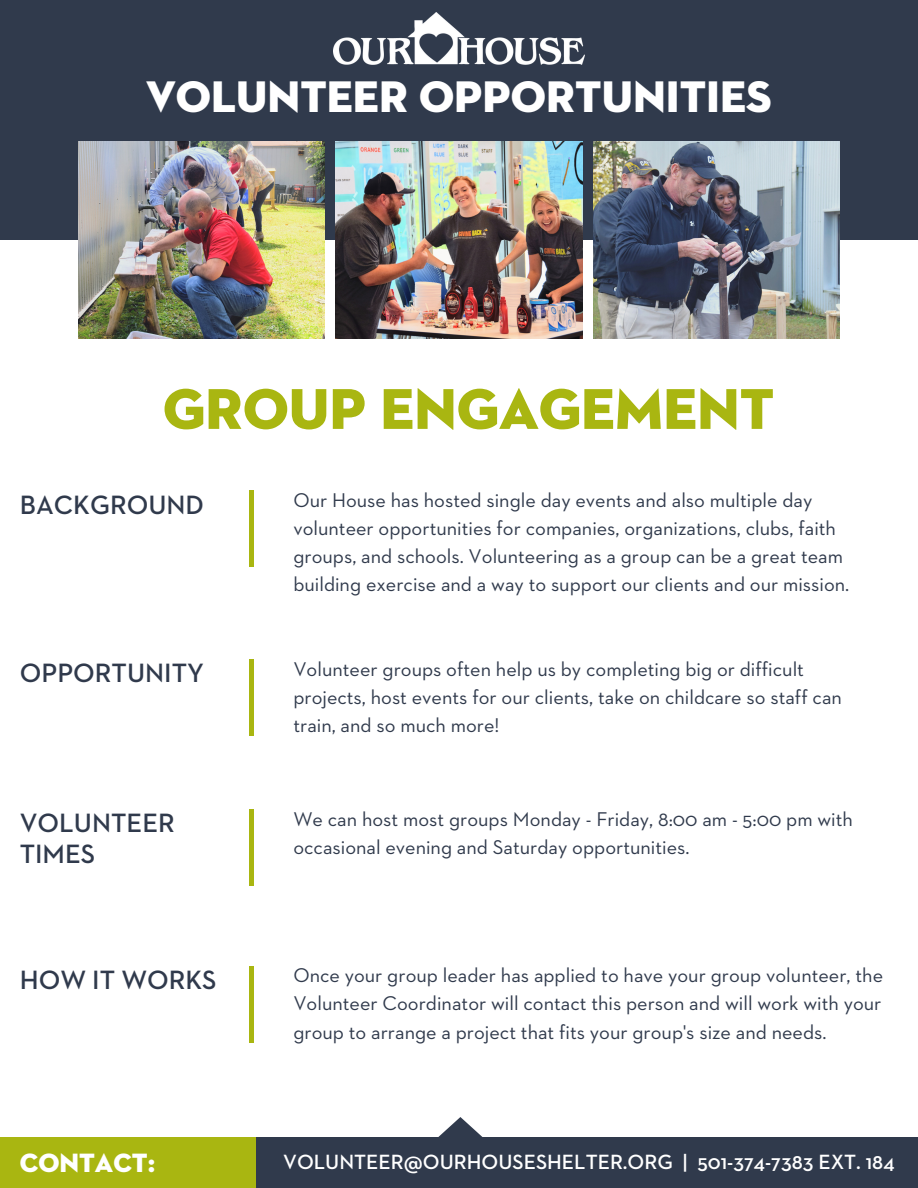
<style>
.page{position:relative;width:918px;height:1188px;background:#fff}
.page>*{position:absolute;margin:0;border:0;box-sizing:border-box;transform-origin:0 0}
.t1{font:58.5px "Neutraface 2 Display Titling";color:#a9b611}
.t2{font:45px "Neutraface 2 Display Titling";color:#fff}
.t3{font:600 27px/31px "Neutraface 2 Text";color:#303a4c}
.t4{font:27px "Neutraface 2 Display Titling";color:#fff}
.t5{font:600 21px "Neutraface 2 Text";color:#fff}
.t6{font:20.25px/28.2px "Neutraface 2 Text";color:#303a4c}
</style>
<div class="page">
<div style="left:249px;top:491px;width:5px;height:76px;background:#a9b611"></div>
<div style="left:249px;top:810px;width:5px;height:76px;background:#a9b611"></div>
<div style="left:0;top:0;width:918px;height:240px;background:#303a4c"></div>
<img style="left:78px;top:142px;width:247px;height:196px">
<img style="left:336px;top:142px;width:246px;height:196px">
<img style="left:594px;top:142px;width:246px;height:196px">
<img style="left:333px;top:12px;width:251px;height:53px">
<div style="left:249px;top:966px;width:5px;height:76px;background:#a9b611"></div>
<div style="left:249px;top:660px;width:5px;height:76px;background:#a9b611"></div>
<div style="left:0;top:1137px;width:256px;height:51px;background:#a9b611"></div>
<svg style="left:438px;top:1117px;width:45px;height:20px"></svg>
<div style="left:256px;top:1137px;width:662px;height:51px;background:#303a4c"></div>
<p class="t2" style="left:146px;top:77px;width:627px">VOLUNTEER OPPORTUNITIES</p>
<p class="t1" style="left:163px;top:383px;width:613px">GROUP ENGAGEMENT</p>
<p class="t3" style="left:20px;top:491px;width:186px">BACKGROUND</p>
<p class="t6" style="left:293px;top:487px;width:557px">Our House has hosted single day events and also multiple day volunteer opportunities for companies, organizations, clubs, faith groups, and schools. Volunteering as a group can be a great team building exercise and a way to support our clients and our mission.</p>
<p class="t3" style="left:20px;top:659px;width:186px">OPPORTUNITY</p>
<p class="t6" style="left:293px;top:656px;width:550px">Volunteer groups often help us by completing big or difficult projects, host events for our clients, take on childcare so staff can train, and so much more!</p>
<p class="t3" style="left:20px;top:809px;width:157px">VOLUNTEER<br>TIMES</p>
<p class="t6" style="left:293px;top:806px;width:561px">We can host most groups Monday - Friday, 8:00 am - 5:00 pm with occasional evening and Saturday opportunities.</p>
<p class="t3" style="left:20px;top:966px;width:198px">HOW IT WORKS</p>
<p class="t6" style="left:293px;top:963px;width:591px;text-align:justify">Once your group leader has applied to have your group volunteer, the Volunteer Coordinator will contact this person and will work with your group to arrange a project that fits your group's size and needs.</p>
<p class="t4" style="left:20px;top:1151px;width:137px">CONTACT:</p>
<p class="t5" style="left:283px;top:1152px;width:613px">VOLUNTEER@OURHOUSESHELTER.ORG | 501-374-7383 EXT. 184</p>
</div>
